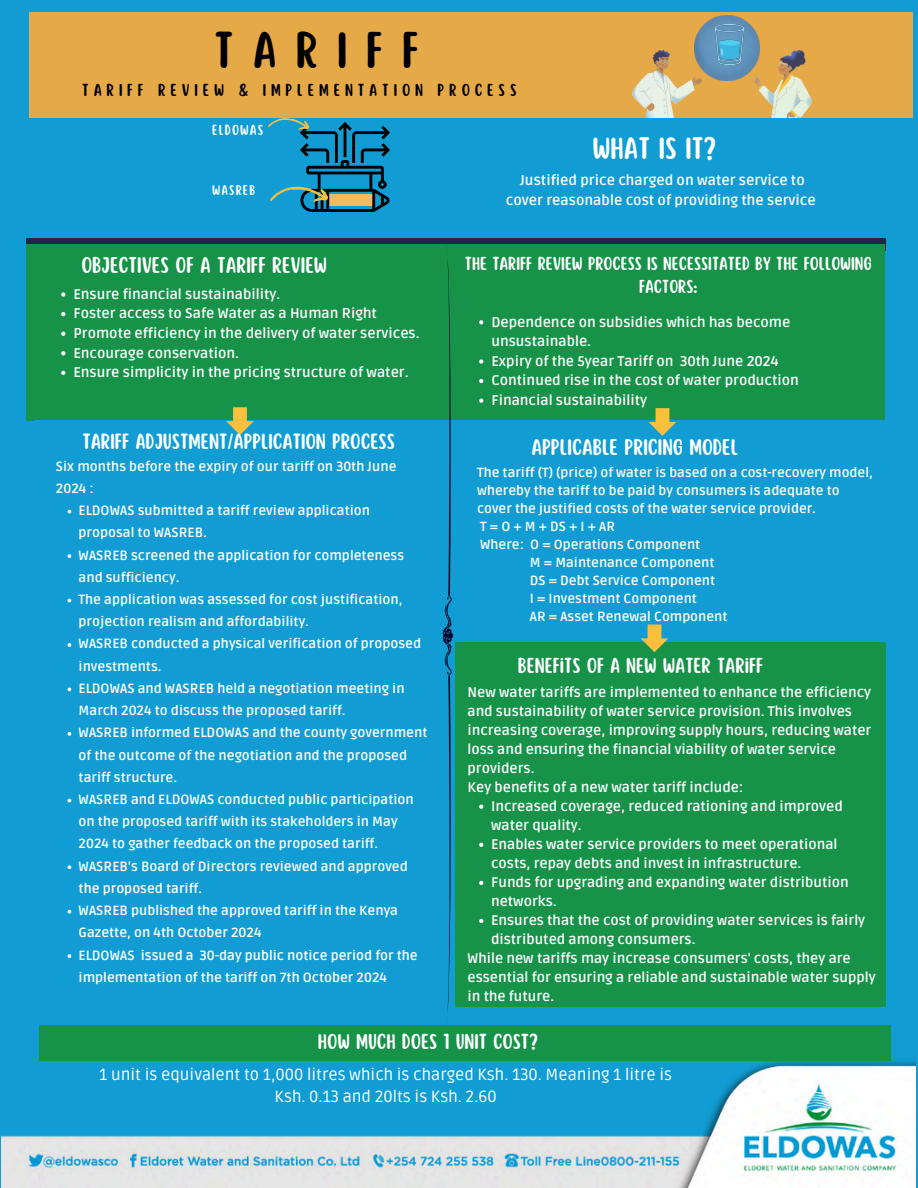
<style>
.page{position:relative;width:918px;height:1188px;background:#119dd3}
.page>*{position:absolute;margin:0;border:0;box-sizing:border-box;transform-origin:0 0}
.t1{font:45.3px "Scripter";letter-spacing:.42em;color:#000}
.t2{font:27.3px "Scripter";color:#fff}
.t3{font:19.95px "Scripter";color:#fff}
.t4{font:19.2px "Scripter";color:#fff}
.t5{font:18.9px "Scripter";color:#fff}
.t6{font:16.5px/22.8px "Scripter";color:#fff;text-align:center}
.t7{font:16.2px/22.2px "Ruda";color:#fff;text-align:center}
.t8{font:15.3px "Scripter";letter-spacing:.32em;color:#000}
.t9{font:700 14.1px/19.5px "Ruda";color:#fff;text-align:center}
.t10{font:700 13.95px/19px "Ruda";color:#fff}
.t11{font:700 13.35px/22.2px "Ruda";color:#fff}
.t12{font:700 13.2px/18px "Ruda";color:#fff}
.t13{font:12.9px "Scripter";letter-spacing:.095em;color:#fff}
.t14{font:12.45px "Scripter";letter-spacing:.095em;color:#fff}
</style>
<div class="page">
<div style="left:29px;top:13px;width:884px;height:105px;background:#e6a947"></div>
<img style="left:633px;top:51px;width:68px;height:66px">
<img style="left:754px;top:51px;width:58px;height:66px">
<img style="left:695px;top:15px;width:65px;height:65px">
<div style="left:26px;top:238px;width:859px;height:12px;background:#202644"></div>
<div style="left:26px;top:244px;width:430px;height:177px;background:#169249"></div>
<div style="left:456px;top:244px;width:429px;height:230px;background:#169249"></div>
<div style="left:36px;top:420px;width:432px;height:230px;background:#119dd3"></div>
<div style="left:457px;top:420px;width:429px;height:230px;background:#119dd3"></div>
<svg style="left:226px;top:407px;width:28px;height:28px"></svg>
<svg style="left:649px;top:408px;width:27px;height:28px"></svg>
<svg style="left:268px;top:118px;width:122px;height:94px"></svg>
<img style="left:2px;top:555px;width:913px;height:633px">
<svg style="left:442px;top:245px;width:12px;height:780px"></svg>
<img style="left:716px;top:24px;width:28px;height:41px">
<svg style="left:61px;top:292px;width:4px;height:5px"></svg>
<svg style="left:61px;top:312px;width:4px;height:4px"></svg>
<svg style="left:61px;top:332px;width:4px;height:4px"></svg>
<svg style="left:61px;top:351px;width:4px;height:4px"></svg>
<svg style="left:61px;top:371px;width:4px;height:4px"></svg>
<svg style="left:479px;top:320px;width:4px;height:4px"></svg>
<svg style="left:479px;top:359px;width:4px;height:5px"></svg>
<svg style="left:479px;top:379px;width:4px;height:4px"></svg>
<svg style="left:479px;top:399px;width:4px;height:4px"></svg>
<svg style="left:68px;top:554px;width:3px;height:4px"></svg>
<svg style="left:68px;top:643px;width:3px;height:4px"></svg>
<svg style="left:68px;top:732px;width:3px;height:4px"></svg>
<svg style="left:68px;top:865px;width:3px;height:4px"></svg>
<svg style="left:68px;top:910px;width:3px;height:4px"></svg>
<svg style="left:68px;top:954px;width:3px;height:4px"></svg>
<svg style="left:479px;top:805px;width:4px;height:4px"></svg>
<svg style="left:479px;top:843px;width:4px;height:4px"></svg>
<svg style="left:479px;top:881px;width:4px;height:4px"></svg>
<svg style="left:479px;top:919px;width:4px;height:4px"></svg>
<div style="left:39px;top:1025px;width:851px;height:36px;background:#169249"></div>
<p class="t1" style="left:214px;top:27px;width:206px">TARIFF</p>
<p class="t8" style="left:82px;top:83px;width:436px">TARIFF REVIEW &amp; IMPLEMENTATION PROCESS</p>
<h1 class="t13" style="left:212px;top:123px;width:53px">ELDOWAS</h1>
<h5 class="t14" style="left:212px;top:184px;width:45px">WASREB</h5>
<p class="t2" style="left:593px;top:134px;width:125px">WHAT IS IT?</p>
<p class="t9" style="left:506px;top:171px;width:311px">Justified price charged on water service to cover reasonable cost of providing the service</p>
<p class="t3" style="left:81px;top:255px;width:247px">OBJECTIVES OF A TARIFF REVIEW</p>
<p class="t6" style="left:465px;top:253px;width:408px">THE TARIFF REVIEW PROCESS IS NECESSITATED BY THE FOLLOWING<br>FACTORS:</p>
<p class="t10" style="left:73px;top:285px;width:209px">Ensure financial sustainability.</p>
<h2 class="t10" style="left:73px;top:304px;width:305px">Foster access to Safe Water as a Human Right</h2>
<p class="t10" style="left:73px;top:324px;width:348px">Promote efficiency in the delivery of water services.</p>
<p class="t10" style="left:73px;top:344px;width:167px">Encourage conservation.</p>
<p class="t10" style="left:73px;top:363px;width:337px">Ensure simplicity in the pricing structure of water.</p>
<h3 class="t10" style="left:491px;top:312px;width:300px;line-height:19.6px">Dependence on subsidies which has become unsustainable.</h3>
<p class="t10" style="left:491px;top:352px;width:289px">Expiry of the 5year Tariff on 30th June 2024</p>
<p class="t10" style="left:491px;top:371px;width:309px">Continued rise in the cost of water production</p>
<p class="t10" style="left:491px;top:391px;width:157px">Financial sustainability</p>
<p class="t4" style="left:82px;top:432px;width:314px">TARIFF ADJUSTMENT/APPLICATION PROCESS</p>
<p class="t3" style="left:531px;top:437px;width:208px">APPLICABLE PRICING MODEL</p>
<p class="t11" style="left:56px;top:455px;width:342px">Six months before the expiry of our tariff on 30th June<br>2024 :</p>
<p class="t11" style="left:79px;top:500px;width:293px">ELDOWAS submitted a tariff review application proposal to WASREB.</p>
<p class="t11" style="left:79px;top:544px;width:327px">WASREB screened the application for completeness and sufficiency.</p>
<p class="t11" style="left:79px;top:589px;width:326px">The application was assessed for cost justification, projection realism and affordability.</p>
<p class="t11" style="left:79px;top:633px;width:344px">WASREB conducted a physical verification of proposed investments.</p>
<h5 class="t11" style="left:79px;top:678px;width:328px">ELDOWAS and WASREB held a negotiation meeting in<br>March 2024 to discuss the proposed tariff.</h5>
<h3 class="t11" style="left:79px;top:722px;width:350px">WASREB informed ELDOWAS and the county government of the outcome of the negotiation and the proposed tariff structure.</h3>
<h3 class="t11" style="left:79px;top:789px;width:337px">WASREB and ELDOWAS conducted public participation on the proposed tariff with its stakeholders in May<br>2024 to gather feedback on the proposed tariff.</h3>
<p class="t11" style="left:79px;top:855px;width:331px">WASREB’s Board of Directors reviewed and approved the proposed tariff.</p>
<p class="t11" style="left:79px;top:900px;width:321px">WASREB published the approved tariff in the Kenya<br>Gazette, on 4th October 2024</p>
<p class="t11" style="left:79px;top:944px;width:341px">ELDOWAS issued a 30-day public notice period for the implementation of the tariff on 7th October 2024</p>
<p class="t12" style="left:477px;top:463px;width:397px">The tariff (T) (price) of water is based on a cost-recovery model, whereby the tariff to be paid by consumers is adequate to cover the justified costs of the water service provider.</p>
<p class="t12" style="left:480px;top:517px;width:136px">T=O+M+DS+I+AR</p>
<p class="t12" style="left:480px;top:535px;width:221px">Where: O = Operations Component</p>
<p class="t12" style="left:530px;top:553px;width:186px">M = Maintenance Component</p>
<p class="t12" style="left:530px;top:571px;width:187px">DS = Debt Service Component</p>
<p class="t12" style="left:530px;top:589px;width:169px">I = Investment Component</p>
<p class="t12" style="left:530px;top:607px;width:199px">AR = Asset Renewal Component</p>
<p class="t5" style="left:518px;top:656px;width:247px">BENEFITS OF A NEW WATER TARIFF</p>
<p class="t10" style="left:468px;top:683px;width:405px">New water tariffs are implemented to enhance the efficiency and sustainability of water service provision. This involves increasing coverage, improving supply hours, reducing water loss and ensuring the financial viability of water service providers.</p>
<p class="t10" style="left:468px;top:778px;width:278px">Key benefits of a new water tariff include:</p>
<p class="t10" style="left:491px;top:797px;width:353px">Increased coverage, reduced rationing and improved water quality.</p>
<p class="t10" style="left:491px;top:835px;width:348px">Enables water service providers to meet operational costs, repay debts and invest in infrastructure.</p>
<p class="t10" style="left:491px;top:873px;width:359px">Funds for upgrading and expanding water distribution networks.</p>
<p class="t10" style="left:491px;top:911px;width:376px">Ensures that the cost of providing water services is fairly distributed among consumers.</p>
<p class="t10" style="left:468px;top:949px;width:410px">While new tariffs may increase consumers' costs, they are essential for ensuring a reliable and sustainable water supply in the future.</p>
<p class="t5" style="left:318px;top:1032px;width:222px">HOW MUCH DOES 1 UNIT COST?</p>
<h4 class="t7" style="left:99px;top:1063px;width:575px">1 unit is equivalent to 1,000 litres which is charged Ksh. 130. Meaning 1 litre is<br>Ksh. 0.13 and 20lts is Ksh. 2.60</h4>
</div>
